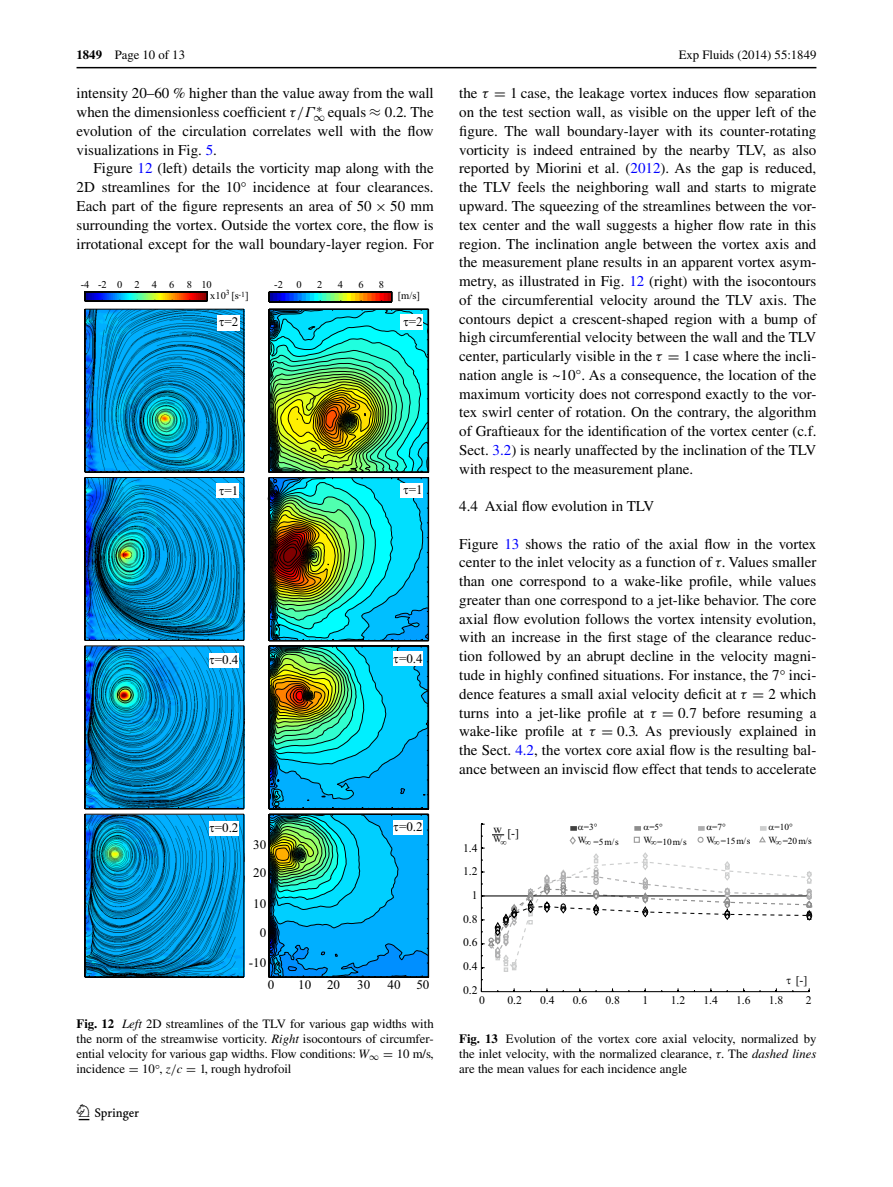
<style>
.page{position:relative;width:893px;height:1187px;background:#fff}
.page>*{position:absolute;margin:0;border:0;box-sizing:border-box;transform-origin:0 0}
.t1{font:22.5px "Springnew";color:#000}
.t2{font:15px/18.8px "Times";color:#000;text-align:justify}
.t3{font:13.05px "Times New Roman";color:#000}
.t4{font:12.75px/15px "Times";color:#000;text-align:justify}
.t5{font:11.7px "Times New Roman";color:#000}
.t6{font:10.5px "Times New Roman";color:#000}
.t7{font:10.35px "Times New Roman";color:#000}
.t8{font:9.3px "Times New Roman";letter-spacing:.11em;color:#000}
.s1{font-weight:700}
.s2{font-family:"MTMI"}
.s3{font-family:"MTSYN"}
.s4{color:#00f}
.s5{font-size:10.5px}
.s6{font-style:italic}
.s7{font-size:8.7px}
</style>
<div class="page">
<hr style="left:77px;top:67px;width:739px;height:1px;background:#000">
<img style="left:85px;top:292px;width:122px;height:8px">
<hr style="left:85px;top:291px;width:122px;height:1px;background:#000">
<hr style="left:85px;top:300px;width:122px;height:1px;background:#000">
<img style="left:270px;top:292px;width:121px;height:9px">
<hr style="left:269px;top:291px;width:123px;height:1px;background:#000">
<hr style="left:269px;top:301px;width:123px;height:1px;background:#000">
<hr style="left:269px;top:977px;width:160px;height:1px;background:#000">
<hr style="left:481px;top:824px;width:1px;height:167px;background:#000">
<hr style="left:481px;top:991px;width:328px;height:1px;background:#000">
<svg style="left:84px;top:308px;width:161px;height:669px;background:#0a8cc4"></svg>
<img style="left:268px;top:308px;width:161px;height:669px">
<svg style="left:481px;top:823px;width:332px;height:148px"></svg>
<p class="t4" style="left:77px;top:48px;width:110px"><span class="s1">1849</span> Page 10 of 13</p>
<p class="t2" style="left:77px;top:84px;width:359px">intensity 20–60 % higher than the value away from the wall when the dimensionless coefficient <span class="s2">τ/Γ</span> <sup>∗</sup></p>
<p class="t2" style="left:77px;top:103px;width:359px;text-indent:237px"><sub>∞</sub> equals <span class="s3">≈</span> 0.2. The evolution of the circulation correlates well with the flow visualizations in Fig. <span class="s4">5</span>.</p>
<p class="t2" style="left:77px;top:159px;width:359px;text-indent:17px">Figure <span class="s4">12</span> (left) details the vorticity map along with the 2D streamlines for the 10<sup>◦</sup> incidence at four clearances.<br>Each part of the figure represents an area of 50 <span class="s3">×</span> 50 mm surrounding the vortex. Outside the vortex core, the flow is irrotational except for the wall boundary-layer region. For</p>
<p class="t6" style="left:81px;top:278px;width:133px">-4-20 2 4 6 810</p>
<p class="t7" style="left:210px;top:289px;width:40px">x10<sup>3</sup> <span class="s5">[s</span><sup>-1</sup><span class="s5">]</span></p>
<p class="t6" style="left:398px;top:289px;width:24px">[m/s]</p>
<p class="t6" style="left:274px;top:278px;width:10px">-2</p>
<p class="t6" style="left:296px;top:278px;width:7px">0</p>
<p class="t6" style="left:317px;top:278px;width:7px">2</p>
<p class="t6" style="left:338px;top:278px;width:7px">4</p>
<p class="t6" style="left:358px;top:278px;width:7px">6</p>
<p class="t6" style="left:379px;top:278px;width:7px">8</p>
<p class="t3" style="left:225px;top:313px;width:15px">=2</p>
<p class="t3" style="left:225px;top:481px;width:15px">=1</p>
<p class="t3" style="left:409px;top:312px;width:15px">=2</p>
<p class="t3" style="left:409px;top:481px;width:15px">=1</p>
<p class="t3" style="left:215px;top:651px;width:25px">=0.4</p>
<p class="t3" style="left:399px;top:649px;width:25px">=0.4</p>
<p class="t3" style="left:215px;top:819px;width:25px">=0.2</p>
<p class="t3" style="left:253px;top:835px;width:15px">30</p>
<p class="t3" style="left:253px;top:864px;width:15px">20</p>
<p class="t3" style="left:253px;top:895px;width:15px">10</p>
<p class="t3" style="left:260px;top:923px;width:8px">0</p>
<p class="t3" style="left:249px;top:953px;width:19px">-10</p>
<p class="t3" style="left:399px;top:818px;width:25px">=0.2</p>
<p class="t3" style="left:268px;top:975px;width:8px">0</p>
<p class="t3" style="left:298px;top:975px;width:44px">10 20</p>
<p class="t3" style="left:357px;top:975px;width:15px">30</p>
<p class="t3" style="left:387px;top:975px;width:44px">40 50</p>
<p class="t4" style="left:76px;top:1016px;width:359px"><span class="s1">Fig. 12</span> <span class="s6">Left</span> 2D streamlines of the TLV for various gap widths with the norm of the streamwise vorticity. <span class="s6">Right</span> isocontours of circumfer&shy;ential velocity for various gap widths. Flow conditions: <span class="s6">W</span><sub>∞</sub> <span class="s3">=</span> 10 m/s, incidence <span class="s3">=</span> 10<sup>◦</sup>, <span class="s6">z</span><span class="s2">/</span><span class="s6">c</span> <span class="s3">=</span> 1, rough hydrofoil</p>
<h1 class="t1" style="left:79px;top:1104px;width:62px">1 3</h1>
<p class="t4" style="left:679px;top:48px;width:139px">Exp Fluids (2014) 55:1849</p>
<p class="t2" style="left:459px;top:84px;width:359px">the <span class="s2">τ</span> <span class="s3">=</span> 1 case, the leakage vortex induces flow separation on the test section wall, as visible on the upper left of the figure. The wall boundary-layer with its counter-rotating vorticity is indeed entrained by the nearby TLV, as also reported by Miorini et al. (<span class="s4">2012</span>). As the gap is reduced, the TLV feels the neighboring wall and starts to migrate upward. The squeezing of the streamlines between the vor&shy;tex center and the wall suggests a higher flow rate in this region. The inclination angle between the vortex axis and the measurement plane results in an apparent vortex asym&shy;metry, as illustrated in Fig. <span class="s4">12</span> (right) with the isocontours of the circumferential velocity around the TLV axis. The contours depict a crescent-shaped region with a bump of high circumferential velocity between the wall and the TLV center, particularly visible in the <span class="s2">τ</span> <span class="s3">=</span> 1 case where the incli&shy;nation angle is ~10°. As a consequence, the location of the maximum vorticity does not correspond exactly to the vor&shy;tex swirl center of rotation. On the contrary, the algorithm of Graftieaux for the identification of the vortex center (c.f.<br>Sect. <span class="s4">3.2</span>) is nearly unaffected by the inclination of the TLV with respect to the measurement plane.</p>
<p class="t2" style="left:459px;top:496px;width:197px">4.4 Axial flow evolution in TLV</p>
<p class="t2" style="left:459px;top:534px;width:359px">Figure <span class="s4">13</span> shows the ratio of the axial flow in the vortex center to the inlet velocity as a function of <span class="s2">τ</span>. Values smaller than one correspond to a wake-like profile, while values greater than one correspond to a jet-like behavior. The core axial flow evolution follows the vortex intensity evolution, with an increase in the first stage of the clearance reduc&shy;tion followed by an abrupt decline in the velocity magni&shy;tude in highly confined situations. For instance, the 7<sup>◦</sup> inci&shy;dence features a small axial velocity deficit at <span class="s2">τ</span> <span class="s3">=</span> 2 which turns into a jet-like profile at <span class="s2">τ</span> <span class="s3">=</span> 0.7 before resuming a wake-like profile at <span class="s2">τ</span> <span class="s3">=</span> 0.3. As previously explained in the Sect. <span class="s4">4.2</span>, the vortex core axial flow is the resulting bal&shy;ance between an inviscid flow effect that tends to accelerate</p>
<p class="t5" style="left:463px;top:839px;width:16px">1.4</p>
<p class="t5" style="left:463px;top:863px;width:16px">1.2</p>
<p class="t5" style="left:472px;top:887px;width:7px">1</p>
<p class="t5" style="left:463px;top:910px;width:16px">0.8</p>
<p class="t5" style="left:463px;top:934px;width:16px">0.6</p>
<p class="t5" style="left:463px;top:958px;width:16px">0.4</p>
<p class="t5" style="left:463px;top:981px;width:16px">0.2</p>
<p class="t5" style="left:493px;top:825px;width:27px">w [-]</p>
<p class="t8" style="left:493px;top:833px;width:15px">W<sub>∞</sub></p>
<p class="t8" style="left:584px;top:820px;width:15px">=3°</p>
<p class="t8" style="left:649px;top:820px;width:15px">=5°</p>
<p class="t8" style="left:712px;top:820px;width:15px">=7°</p>
<p class="t8" style="left:774px;top:820px;width:20px">=10°</p>
<p class="t8" style="left:578px;top:834px;width:22px">W =</p>
<p class="t8" style="left:585px;top:835px;width:35px"><span class="s7">∞</span> 5m/s</p>
<p class="t8" style="left:643px;top:835px;width:25px">W =1</p>
<p class="t8" style="left:651px;top:835px;width:38px"><span class="s7">∞</span> 0m/s</p>
<p class="t8" style="left:706px;top:835px;width:26px">W =1</p>
<p class="t8" style="left:713px;top:835px;width:38px"><sub>∞</sub> 5m/s</p>
<p class="t8" style="left:768px;top:835px;width:45px">W<sub>∞</sub>=20m/s</p>
<p class="t5" style="left:796px;top:972px;width:13px">[-]</p>
<p class="t5" style="left:507px;top:991px;width:16px">0.2</p>
<p class="t5" style="left:573px;top:991px;width:16px">0.6</p>
<p class="t5" style="left:605px;top:991px;width:16px">0.8</p>
<p class="t5" style="left:642px;top:991px;width:7px">1</p>
<p class="t5" style="left:671px;top:991px;width:16px">1.2</p>
<p class="t5" style="left:703px;top:991px;width:16px">1.4</p>
<p class="t5" style="left:736px;top:991px;width:16px">1.6</p>
<p class="t5" style="left:769px;top:991px;width:16px">1.8</p>
<p class="t5" style="left:806px;top:991px;width:7px">2</p>
<p class="t4" style="left:459px;top:1030px;width:359px"><span class="s1">Fig. 13</span> Evolution of the vortex core axial velocity, normalized by the inlet velocity, with the normalized clearance, <span class="s2">τ</span>. The <span class="s6">dashed lines </span>are the mean values for each incidence angle</p>
<p class="t5" style="left:479px;top:991px;width:7px">0</p>
<p class="t5" style="left:540px;top:991px;width:16px">0.4</p>
</div>
